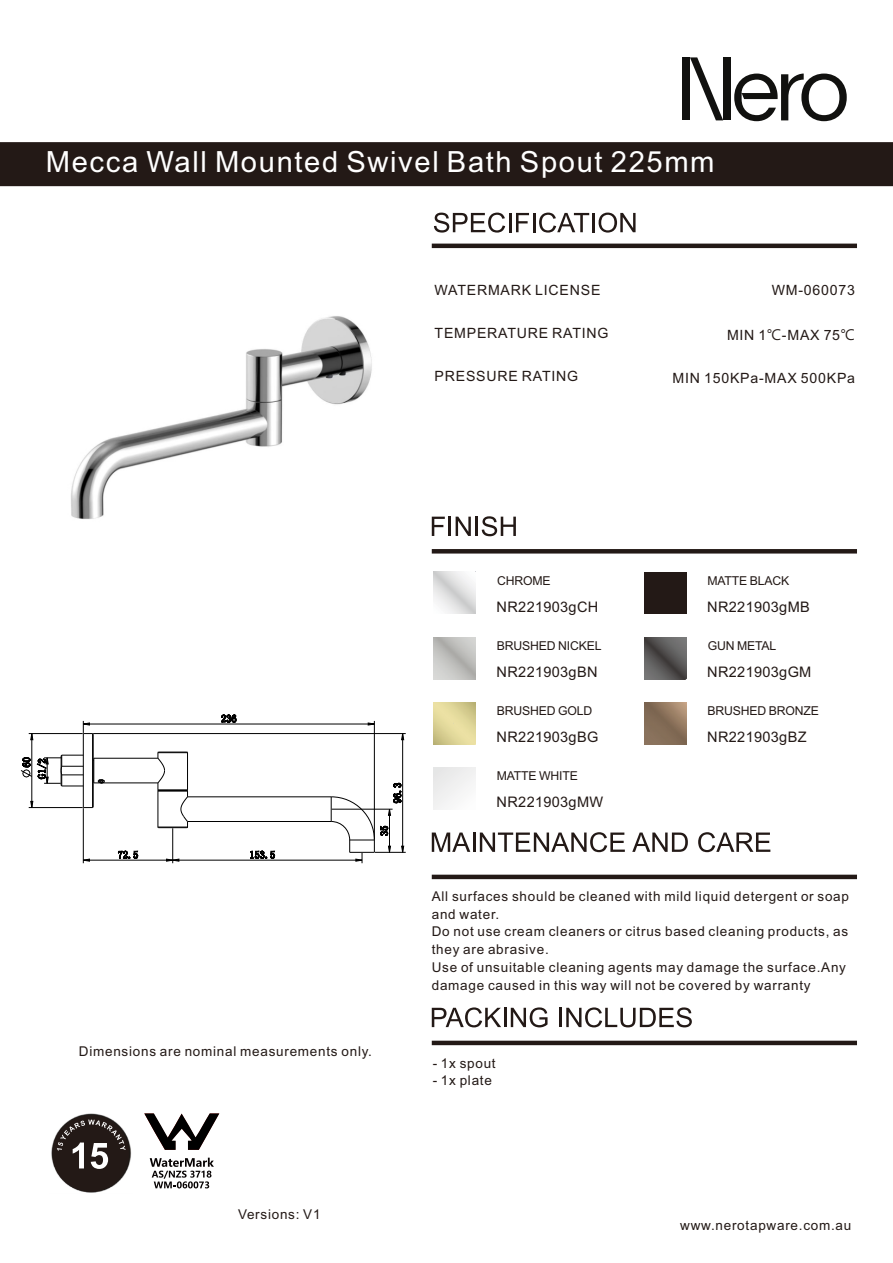
<style>
.page{position:relative;width:893px;height:1263px;background:#fff}
.page>*{position:absolute;margin:0;border:0;box-sizing:border-box;transform-origin:0 0}
.t1{font:29.25px "Arial";letter-spacing:.055em;color:#fff}
.t2{font:14.55px "Arial";letter-spacing:.02em;color:#231916}
.t3{font:14.1px "Arial";letter-spacing:.055em;color:#231916}
.t4{font:13.5px/17.9px "Arial";letter-spacing:.055em;color:#231916}
.t5{font:12.3px "Arial";letter-spacing:-.015em;color:#231916}
.s1{font-family:"Microsoft Jheng Hei UI Regular"}
</style>
<div class="page">
<div style="left:0;top:142px;width:893px;height:44px;background:#231916"></div>
<div style="left:723px;top:57px;width:7px;height:63px;background:#11110f"></div>
<div style="left:683px;top:57px;width:7px;height:63px;background:#11110f"></div>
<svg style="left:690px;top:57px;width:33px;height:63px"></svg>
<svg style="left:734px;top:74px;width:113px;height:47px"></svg>
<hr style="left:432px;top:244px;width:425px;height:4px;background:#231916">
<hr style="left:432px;top:875px;width:425px;height:4px;background:#231916">
<hr style="left:432px;top:549px;width:425px;height:4px;background:#231916">
<svg style="left:434px;top:213px;width:155px;height:20px"></svg>
<hr style="left:592px;top:213px;width:3px;height:19px;background:#231916">
<svg style="left:599px;top:213px;width:37px;height:20px"></svg>
<svg style="left:432px;top:516px;width:84px;height:20px"></svg>
<hr style="left:432px;top:1041px;width:425px;height:4px;background:#231916">
<svg style="left:432px;top:1007px;width:115px;height:20px"></svg>
<hr style="left:559px;top:1008px;width:3px;height:19px;background:#231916">
<svg style="left:566px;top:1007px;width:126px;height:20px"></svg>
<svg style="left:144px;top:1113px;width:76px;height:75px"></svg>
<svg style="left:432px;top:832px;width:38px;height:20px"></svg>
<hr style="left:473px;top:832px;width:2px;height:20px;background:#231916">
<svg style="left:480px;top:832px;width:145px;height:20px"></svg>
<svg style="left:632px;top:832px;width:56px;height:20px"></svg>
<svg style="left:698px;top:832px;width:72px;height:20px"></svg>
<img style="left:51px;top:1113px;width:81px;height:80px">
<div style="left:644px;top:572px;width:42px;height:42px;background:#231916"></div>
<img style="left:644px;top:637px;width:42px;height:42px">
<div style="left:52px;top:1115px;width:77px;height:77px;background:#231916;border:1px solid #231916;border-radius:50%"></div>
<svg style="left:57px;top:1119px;width:69px;height:50px"></svg>
<img style="left:644px;top:702px;width:42px;height:42px">
<div style="left:433px;top:768px;width:43px;height:42px;background:#f1f1f1"></div>
<img style="left:71px;top:316px;width:301px;height:203px">
<svg style="left:117px;top:850px;width:22px;height:9px"></svg>
<svg style="left:250px;top:850px;width:26px;height:9px"></svg>
<svg style="left:166px;top:859px;width:13px;height:1px"></svg>
<svg style="left:401px;top:734px;width:3px;height:6px"></svg>
<svg style="left:221px;top:715px;width:16px;height:8px"></svg>
<hr style="left:83px;top:733px;width:1px;height:74px;background:#000">
<hr style="left:92px;top:733px;width:1px;height:74px;background:#000">
<hr style="left:93px;top:734px;width:1px;height:73px;background:#000">
<hr style="left:188px;top:821px;width:143px;height:1px;background:#000">
<svg style="left:83px;top:806px;width:11px;height:2px"></svg>
<hr style="left:188px;top:796px;width:143px;height:1px;background:#000">
<hr style="left:94px;top:782px;width:64px;height:1px;background:#000">
<hr style="left:94px;top:758px;width:64px;height:1px;background:#000">
<svg style="left:157px;top:751px;width:32px;height:77px"></svg>
<hr style="left:32px;top:733px;width:1px;height:74px;background:#000">
<hr style="left:83px;top:808px;width:1px;height:55px;background:#000">
<hr style="left:172px;top:828px;width:1px;height:35px;background:#000">
<hr style="left:83px;top:860px;width:279px;height:1px;background:#000">
<hr style="left:375px;top:852px;width:31px;height:1px;background:#000">
<hr style="left:29px;top:807px;width:54px;height:1px;background:#000">
<hr style="left:93px;top:733px;width:313px;height:1px;background:#000">
<hr style="left:83px;top:724px;width:291px;height:1px;background:#000">
<svg style="left:330px;top:746px;width:74px;height:117px"></svg>
<hr style="left:374px;top:721px;width:1px;height:118px;background:#000">
<hr style="left:389px;top:809px;width:1px;height:43px;background:#000">
<hr style="left:402px;top:733px;width:1px;height:119px;background:#000">
<svg style="left:21px;top:720px;width:84px;height:67px"></svg>
<h1 class="t1" style="left:46px;top:151px;width:670px">Mecca Wall Mounted Swivel Bath Spout 225mm</h1>
<p class="t3" style="left:435px;top:285px;width:167px">WATERMARK LICENSE</p>
<p class="t3" style="left:435px;top:328px;width:176px">TEMPERATURE RATING</p>
<p class="t3" style="left:435px;top:371px;width:145px">PRESSURE RATING</p>
<p class="t3" style="left:772px;top:285px;width:85px">WM-060073</p>
<p class="t3" style="left:727px;top:330px;width:130px">MIN 1<span class="s1">℃</span>-MAX 75<span class="s1">℃</span></p>
<p class="t3" style="left:673px;top:372px;width:184px">MIN 150KPa-MAX 500KPa</p>
<p class="t5" style="left:497px;top:576px;width:55px">CHROME</p>
<p class="t5" style="left:707px;top:576px;width:83px">MATTE BLACK</p>
<p class="t2" style="left:497px;top:601px;width:103px">NR221903gCH</p>
<p class="t2" style="left:707px;top:601px;width:104px">NR221903gMB</p>
<p class="t5" style="left:497px;top:641px;width:106px">BRUSHED NICKEL</p>
<p class="t5" style="left:708px;top:641px;width:70px">GUN METAL</p>
<p class="t2" style="left:497px;top:666px;width:102px">NR221903gBN</p>
<p class="t2" style="left:707px;top:666px;width:106px">NR221903gGM</p>
<p class="t5" style="left:497px;top:706px;width:97px">BRUSHED GOLD</p>
<p class="t2" style="left:497px;top:731px;width:103px">NR221903gBG</p>
<p class="t5" style="left:497px;top:771px;width:83px">MATTE WHITE</p>
<p class="t2" style="left:497px;top:796px;width:108px">NR221903gMW</p>
<p class="t5" style="left:707px;top:706px;width:113px">BRUSHED BRONZE</p>
<p class="t2" style="left:707px;top:731px;width:101px">NR221903gBZ</p>
<p class="t4" style="left:79px;top:1044px;width:295px">Dimensions are nominal measurements only.</p>
<p class="t4" style="left:238px;top:1206px;width:84px">Versions: V1</p>
<p class="t4" style="left:432px;top:888px;width:419px">All surfaces should be cleaned with mild liquid detergent or soap and water.<br>Do not use cream cleaners or citrus based cleaning products, as they are abrasive.<br>Use of unsuitable cleaning agents may damage the surface.Any damage caused in this way will not be covered by warranty</p>
<p class="t4" style="left:433px;top:1055px;width:65px">- 1x spout</p>
<p class="t4" style="left:433px;top:1073px;width:61px">- 1x plate</p>
<p class="t4" style="left:680px;top:1218px;width:173px">www.nerotapware.com.au</p>
</div>
